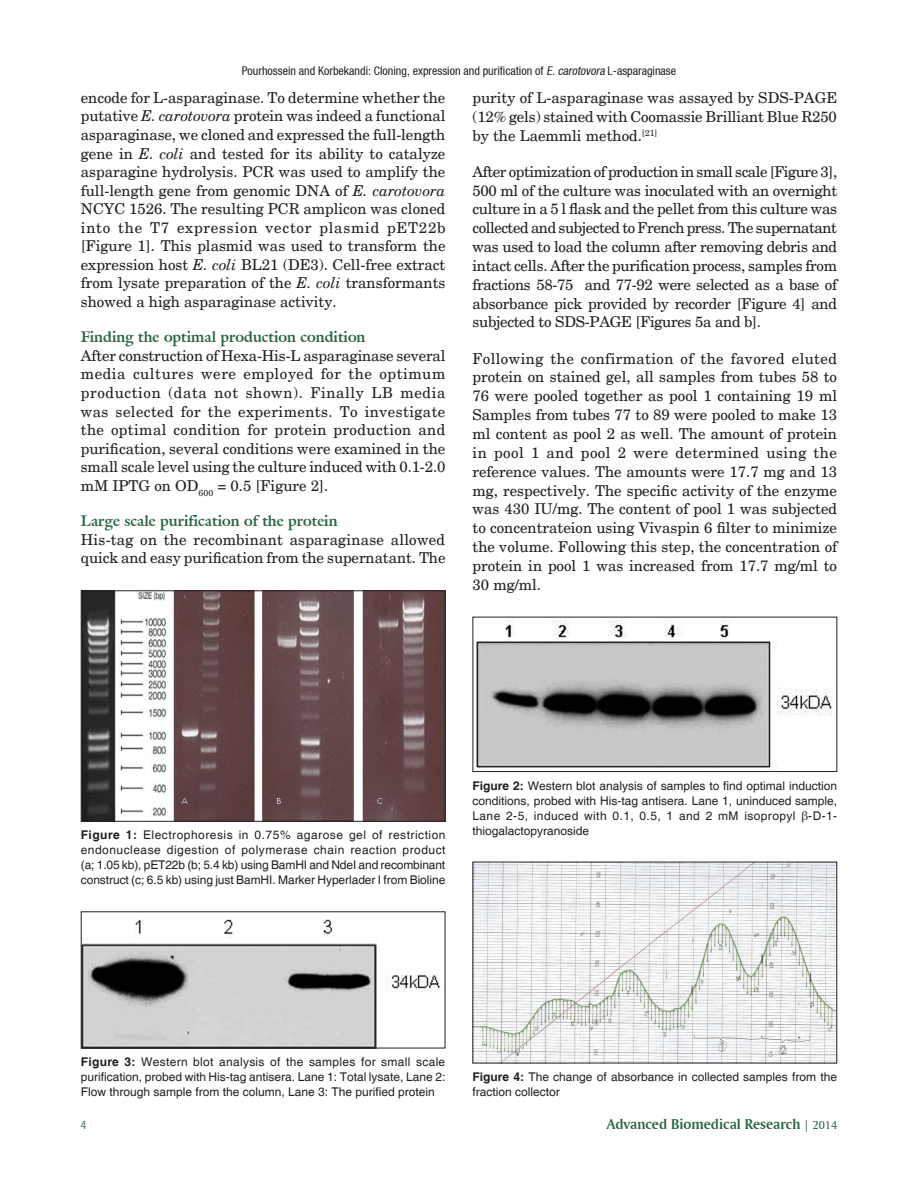
<style>
.page{position:relative;width:918px;height:1188px;background:#fff}
.page>*{position:absolute;margin:0;border:0;box-sizing:border-box;transform-origin:0 0}
.TX{font:15px/18.9px "New Century Schlbk";color:#231f20;text-align:justify}
.t1{font:700 15px "Galliard IT Cby BT";color:#286446}
.t2{font:15px "Amerigo BT Bold A";color:#286446}
.FGC{font:12px/15px "Helvetica";color:#231f20;text-align:justify}
.t3{font:12px "Heavenetica Cond 5 SH";color:#231f20}
.t4{font:12px "Bell Centennial BT Address";color:#286446}
.s1{font-style:italic}
.s2{font-weight:700}
.s3{font-family:"Amerigo BT Roman A";font-size:12px}
</style>
<div class="page">
<img style="left:83px;top:592px;width:361px;height:228px">
<div style="left:81px;top:590px;width:365px;height:232px;border:1px solid #231f20"></div>
<img style="left:476px;top:619px;width:357px;height:151px">
<div style="left:472px;top:617px;width:365px;height:155px;border:1px solid #231f20"></div>
<img style="left:83px;top:919px;width:357px;height:127px">
<div style="left:81px;top:911px;width:364px;height:137px;border:1px solid #231f20"></div>
<img style="left:474px;top:864px;width:361px;height:197px">
<p class="t3" style="left:242px;top:63px;width:436px">Pourhossein and Korbekandi: Cloning, expression and purification of <span class="s1">E.carotovora</span> L-asparaginase</p>
<p class="TX" style="left:81px;top:89px;width:366px;line-height:18.5px">encode for L-asparaginase. To determine whether the putative <span class="s1">E. carotovora</span> protein was indeed a functional asparaginase, we cloned and expressed the full-length gene in <span class="s1">E. coli</span> and tested for its ability to catalyze asparagine hydrolysis. PCR was used to amplify the full-length gene from genomic DNA of <span class="s1">E. carotovora </span>NCYC 1526. The resulting PCR amplicon was cloned into the T7 expression vector plasmid pET22b [Figure 1]. This plasmid was used to transform the expression host <span class="s1">E. coli</span> BL21 (DE3). Cell-free extract from lysate preparation of the <span class="s1">E. coli</span> transformants showed a high asparaginase activity.</p>
<h2 class="t1" style="left:81px;top:327px;width:286px">Finding the optimal production condition</h2>
<p class="TX" style="left:81px;top:347px;width:366px;line-height:18.5px">After construction of Hexa-His-L asparaginase several media cultures were employed for the optimum production (data not shown). Finally LB media was selected for the experiments. To investigate the optimal condition for protein production and purification, several conditions were examined in the small scale level using the culture induced with 0.1-2.0 mM IPTG on OD<sub>600</sub> = 0.5 [Figure 2].</p>
<h2 class="t1" style="left:81px;top:511px;width:258px">Large scale purification of the protein</h2>
<p class="TX" style="left:81px;top:530px;width:366px;line-height:18.5px">His-tag on the recombinant asparaginase allowed quick and easy purification from the supernatant. The</p>
<p class="TX" style="left:472px;top:88px;width:366px">purity of L-asparaginase was assayed by SDS-PAGE (12% gels) stained with Coomassie Brilliant Blue R250 by the Laemmli method.<sup>[21]</sup></p>
<p class="TX" style="left:472px;top:162px;width:366px">After optimization of production in small scale [Figure 3], 500 ml of the culture was inoculated with an overnight culture in a 5 l flask and the pellet from this culture was collected and subjected to French press. The supernatant was used to load the column after removing debris and intact cells. After the purification process, samples from fractions 58-75 and 77-92 were selected as a base of absorbance pick provided by recorder [Figure 4] and subjected to SDS-PAGE [Figures 5a and b].</p>
<p class="TX" style="left:472px;top:349px;width:366px">Following the confirmation of the favored eluted protein on stained gel, all samples from tubes 58 to 76 were pooled together as pool 1 containing 19 ml Samples from tubes 77 to 89 were pooled to make 13 ml content as pool 2 as well. The amount of protein in pool 1 and pool 2 were determined using the reference values. The amounts were 17.7 mg and 13 mg, respectively. The specific activity of the enzyme was 430 IU/mg. The content of pool 1 was subjected to concentrateion using Vivaspin 6 filter to minimize the volume. Following this step, the concentration of protein in pool 1 was increased from 17.7 mg/ml to 30 mg/ml.</p>
<p class="FGC" style="left:81px;top:828px;width:366px"><span class="s2">Figure 1:</span> Electrophoresis in 0.75% agarose gel of restriction endonuclease digestion of polymerase chain reaction product (a; 1.05 kb), pET22b (b; 5.4 kb) using BamHI and NdeI and recombinant construct (c; 6.5 kb) using just BamHI. Marker Hyperlader I from Bioline</p>
<p class="FGC" style="left:472px;top:778px;width:366px"><span class="s2">Figure 2:</span> Western blot analysis of samples to find optimal induction conditions, probed with His-tag antisera. Lane 1, uninduced sample, Lane 2-5, induced with 0.1, 0.5, 1 and 2 mM isopropyl -D-1- thiogalactopyranoside</p>
<p class="FGC" style="left:81px;top:1055px;width:366px"><span class="s2">Figure 3:</span> Western blot analysis of the samples for small scale purification, probed with His-tag antisera. Lane 1: Total lysate, Lane 2:<br>Flow through sample from the column, Lane 3: The purified protein</p>
<p class="FGC" style="left:472px;top:1070px;width:366px"><span class="s2">Figure 4:</span> The change of absorbance in collected samples from the fraction collector</p>
<p class="t4" style="left:81px;top:1118px;width:7px">4</p>
<p class="t2" style="left:607px;top:1115px;width:232px">Advanced Biomedical Research <span class="s3">| 2014</span></p>
</div>
